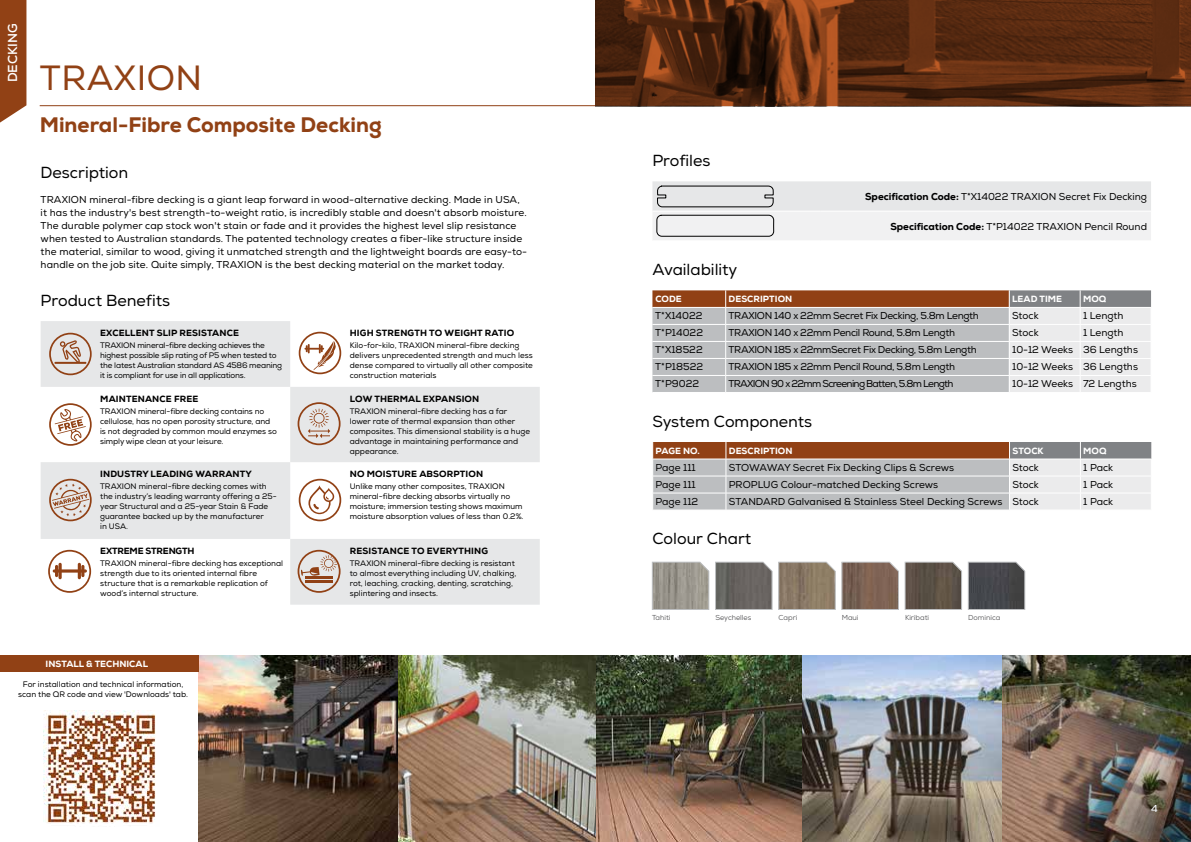
<style>
.page{position:relative;width:1191px;height:842px;background:#fff}
.page>*{position:absolute;margin:0;border:0;box-sizing:border-box;transform-origin:0 0}
.t1{font:35px "Nexa";letter-spacing:.015em;color:#914115}
.t2{font:800 21px "Nexa";color:#914115}
.t3{font:16px "Nexa";color:#000}
.t4{font:700 13px "Nexa";letter-spacing:-.01em;color:#fff}
.t5{font:10px/13px "Nexa";color:#000}
.t6{font:10px "Nexa";letter-spacing:-.03em;color:#000}
.t7{font:10px "Nexa";letter-spacing:-.07em;color:#000}
.t8{font:10px "Nexa";color:#c7c8ca}
.t9{font:800 9px "Nexa";letter-spacing:.015em;color:#000}
.t10{font:800 9px "Nexa";letter-spacing:.005em;color:#fff}
.t11{font:800 9px "Nexa";letter-spacing:-.015em;color:#000}
.t12{font:8px/10px "Nexa";color:#000}
.t13{font:8px/10px "Nexa";letter-spacing:-.02em;color:#000}
.t14{font:7.2px "Nexa";color:#4d4d4f}
.s1{font-weight:800}
</style>
<div class="page">
<img style="left:595px;top:656px;width:207px;height:186px">
<svg style="left:652px;top:181px;width:499px;height:59px"></svg>
<svg style="left:652px;top:290px;width:499px;height:102px;background:#c2bab7"></svg>
<svg style="left:652px;top:442px;width:500px;height:68px;background:#bdb1aa"></svg>
<svg style="left:652px;top:562px;width:57px;height:48px;background:#9d9991"></svg>
<svg style="left:715px;top:562px;width:57px;height:48px;background:#6e6b68"></svg>
<svg style="left:778px;top:562px;width:57px;height:48px;background:#8f7f6c"></svg>
<svg style="left:841px;top:562px;width:57px;height:48px;background:#81695b"></svg>
<svg style="left:905px;top:562px;width:56px;height:48px;background:#62584e"></svg>
<img style="left:802px;top:656px;width:389px;height:186px">
<img style="left:198px;top:656px;width:397px;height:186px">
<svg style="left:41px;top:321px;width:499px;height:284px"></svg>
<svg style="left:49px;top:333px;width:43px;height:42px;background:#d1bfb5"></svg>
<svg style="left:299px;top:332px;width:42px;height:42px"></svg>
<svg style="left:49px;top:403px;width:43px;height:43px"></svg>
<svg style="left:49px;top:479px;width:43px;height:42px;background:#d0bdb3"></svg>
<svg style="left:299px;top:479px;width:42px;height:42px"></svg>
<svg style="left:297px;top:402px;width:43px;height:43px;background:#d6c7c0"></svg>
<svg style="left:297px;top:550px;width:43px;height:43px;background:#ceb8ad"></svg>
<svg style="left:48px;top:550px;width:43px;height:43px"></svg>
<svg style="left:968px;top:562px;width:57px;height:48px;background:#4e4f53"></svg>
<div style="left:0;top:656px;width:198px;height:16px;background:#914115"></div>
<img style="left:43px;top:711px;width:113px;height:112px">
<hr style="left:40px;top:105px;width:1151px;height:1px;background:#914115">
<img style="left:595px;top:0;width:596px;height:106px">
<svg style="left:0;top:0;width:26px;height:123px;background:#984e25"></svg>
<img style="left:1039px;top:711px;width:152px;height:131px">
<h3 class="t4" style="left:4px;top:82px;width:60px;rotate:-90deg">DECKING</h3>
<h1 class="t1" style="left:40px;top:57px;width:164px">TRAXION</h1>
<h2 class="t2" style="left:40px;top:111px;width:343px">Mineral-Fibre Composite Decking</h2>
<h3 class="t3" style="left:41px;top:163px;width:89px">Description</h3>
<p class="t5" style="left:41px;top:193px;width:488px">TRAXION mineral-fibre decking is a giant leap forward in wood-alternative decking. Made in USA, it has the industry's best strength-to-weight ratio, is incredibly stable and doesn't absorb moisture.<br>The durable polymer cap stock won't stain or fade and it provides the highest level slip resistance when tested to Australian standards. The patented technology creates a fiber-like structure inside the material, similar to wood, giving it unmatched strength and the lightweight boards are easy-to&shy;handle on the job site. Quite simply, TRAXION is the best decking material on the market today.</p>
<h3 class="t3" style="left:41px;top:291px;width:131px">Product Benefits</h3>
<p class="t9" style="left:100px;top:327px;width:140px">EXCELLENT SLIP RESISTANCE</p>
<p class="t13" style="left:100px;top:340px;width:183px">TRAXION mineral-fibre decking achieves the highest possible slip rating of P5 when tested to the latest Australian standard AS 4586 meaning it is compliant for use in all applications.</p>
<p class="t9" style="left:350px;top:327px;width:166px">HIGH STRENGTH TO WEIGHT RATIO</p>
<p class="t12" style="left:350px;top:340px;width:185px">Kilo-for-kilo, TRAXION mineral-fibre decking delivers unprecedented strength and much less dense compared to virtually all other composite construction materials</p>
<p class="t9" style="left:100px;top:393px;width:100px">MAINTENANCE FREE</p>
<p class="t12" style="left:100px;top:406px;width:178px">TRAXION mineral-fibre decking contains no cellulose, has no open porosity structure, and is not degraded by common mould enzymes so simply wipe clean at your leisure.</p>
<p class="t9" style="left:100px;top:468px;width:153px">INDUSTRY LEADING WARRANTY</p>
<p class="t12" style="left:100px;top:481px;width:178px">TRAXION mineral-fibre decking comes with the industry’s leading warranty offering a 25- year Structural and a 25-year Stain &amp; Fade guarantee backed up by the manufacturer<br>in USA.</p>
<p class="t11" style="left:100px;top:545px;width:96px">EXTREME STRENGTH</p>
<p class="t12" style="left:100px;top:558px;width:184px">TRAXION mineral-fibre decking has exceptional strength due to its oriented internal fibre structure that is a remarkable replication of wood’s internal structure.</p>
<p class="t9" style="left:350px;top:393px;width:131px">LOW THERMAL EXPANSION</p>
<p class="t12" style="left:350px;top:406px;width:182px">TRAXION mineral-fibre decking has a far lower rate of thermal expansion than other composites. This dimensional stability is a huge advantage in maintaining performance and appearance.</p>
<p class="t9" style="left:350px;top:468px;width:135px">NO MOISTURE ABSORPTION</p>
<p class="t12" style="left:350px;top:481px;width:175px">Unlike many other composites, TRAXION mineral-fibre decking absorbs virtually no moisture; immersion testing shows maximum moisture absorption values of less than 0.2%.</p>
<p class="t9" style="left:350px;top:545px;width:140px">RESISTANCE TO EVERYTHING</p>
<p class="t12" style="left:350px;top:558px;width:168px">TRAXION mineral-fibre decking is resistant to almost everything including UV, chalking, rot, leaching, cracking, denting, scratching, splintering and insects.</p>
<p class="t10" style="left:46px;top:658px;width:104px">INSTALL &amp; TECHNICAL</p>
<p class="t12" style="left:18px;top:680px;width:171px;text-align:center">For installation and technical information, scan the QR code and view 'Downloads' tab.</p>
<h3 class="t3" style="left:652px;top:151px;width:60px">Profiles</h3>
<p class="t5" style="left:865px;top:190px;width:283px"><span class="s1">Specification Code:</span> T*X14022 TRAXION Secret Fix Decking</p>
<p class="t5" style="left:890px;top:220px;width:258px"><span class="s1">Specification Code:</span> T*P14022 TRAXION Pencil Round</p>
<h3 class="t3" style="left:652px;top:260px;width:87px">Availability</h3>
<p class="t10" style="left:655px;top:293px;width:28px">CODE</p>
<p class="t10" style="left:728px;top:293px;width:65px">DESCRIPTION</p>
<p class="t10" style="left:1012px;top:293px;width:52px">LEAD TIME</p>
<p class="t10" style="left:1083px;top:293px;width:25px">MOQ</p>
<p class="t5" style="left:655px;top:310px;width:49px">T*X14022</p>
<p class="t6" style="left:728px;top:310px;width:252px">TRAXION 140 x 22mm Secret Fix Decking, 5.8m Length</p>
<p class="t5" style="left:1012px;top:310px;width:28px">Stock</p>
<p class="t5" style="left:1083px;top:310px;width:42px">1 Length</p>
<p class="t5" style="left:655px;top:327px;width:49px">T*P14022</p>
<p class="t6" style="left:728px;top:327px;width:228px">TRAXION 140 x 22mm Pencil Round, 5.8m Length</p>
<p class="t5" style="left:1012px;top:327px;width:28px">Stock</p>
<p class="t5" style="left:1083px;top:327px;width:42px">1 Length</p>
<p class="t5" style="left:655px;top:344px;width:49px">T*X18522</p>
<p class="t6" style="left:728px;top:344px;width:250px">TRAXION 185 x 22mmSecret Fix Decking, 5.8m Length</p>
<p class="t5" style="left:1012px;top:344px;width:127px">10-12 Weeks 36 Lengths</p>
<p class="t5" style="left:655px;top:361px;width:49px">T*P18522</p>
<p class="t6" style="left:728px;top:361px;width:228px">TRAXION 185 x 22mm Pencil Round, 5.8m Length</p>
<p class="t5" style="left:1012px;top:361px;width:127px">10-12 Weeks 36 Lengths</p>
<p class="t5" style="left:655px;top:378px;width:45px">T*P9022</p>
<p class="t7" style="left:728px;top:378px;width:226px">TRAXION 90 x 22mm Screening Batten, 5.8m Length</p>
<p class="t5" style="left:1012px;top:378px;width:126px">10-12 Weeks 72 Lengths</p>
<h3 class="t3" style="left:652px;top:412px;width:161px">System Components</h3>
<p class="t10" style="left:655px;top:445px;width:46px">PAGE NO.</p>
<p class="t10" style="left:729px;top:445px;width:65px">DESCRIPTION</p>
<p class="t10" style="left:1012px;top:445px;width:33px">STOCK</p>
<p class="t10" style="left:1083px;top:445px;width:25px">MOQ</p>
<p class="t5" style="left:655px;top:461px;width:42px">Page 111</p>
<p class="t5" style="left:729px;top:461px;width:227px">STOWAWAY Secret Fix Decking Clips &amp; Screws</p>
<p class="t5" style="left:1012px;top:461px;width:28px">Stock</p>
<p class="t5" style="left:1083px;top:461px;width:31px">1 Pack</p>
<p class="t5" style="left:655px;top:478px;width:42px">Page 111</p>
<p class="t5" style="left:729px;top:478px;width:211px">PROPLUG Colour-matched Decking Screws</p>
<p class="t5" style="left:1012px;top:478px;width:28px">Stock</p>
<p class="t5" style="left:1083px;top:478px;width:31px">1 Pack</p>
<p class="t5" style="left:655px;top:495px;width:44px">Page 112</p>
<p class="t5" style="left:729px;top:495px;width:312px">STANDARD Galvanised &amp; Stainless Steel Decking Screws Stock</p>
<p class="t5" style="left:1083px;top:495px;width:31px">1 Pack</p>
<h3 class="t3" style="left:652px;top:529px;width:100px">Colour Chart</h3>
<p class="t14" style="left:652px;top:613px;width:20px">Tahiti</p>
<p class="t14" style="left:715px;top:613px;width:38px">Seychelles</p>
<p class="t14" style="left:778px;top:613px;width:20px">Capri</p>
<p class="t14" style="left:841px;top:613px;width:18px">Maui</p>
<p class="t14" style="left:905px;top:613px;width:26px">Kiribati</p>
<p class="t14" style="left:968px;top:613px;width:34px">Dominica</p>
<p class="t8" style="left:1151px;top:803px;width:8px">4</p>
</div>
